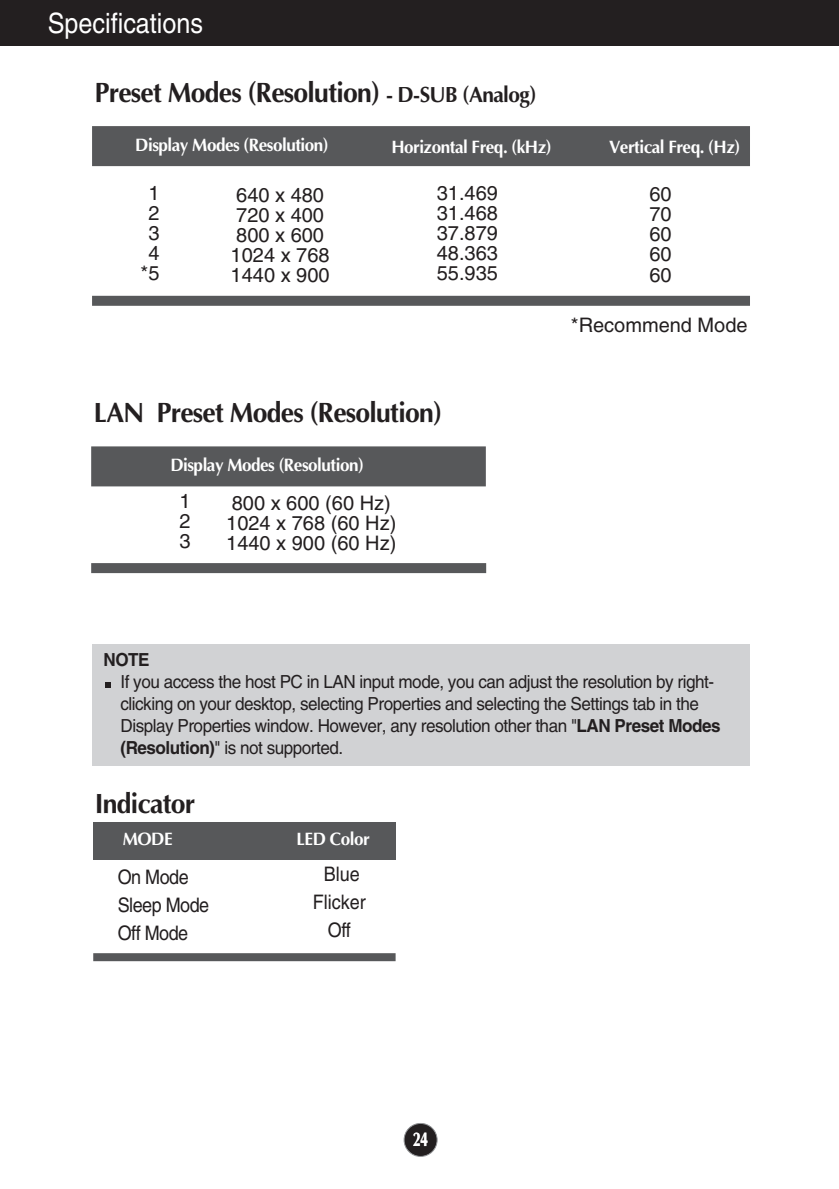
<style>
.page{position:relative;width:839px;height:1189px;background:#fff}
.page>*{position:absolute;margin:0;border:0;box-sizing:border-box;transform-origin:0 0}
.t1{font:700 28px "Optima";letter-spacing:-.03em;color:#231f20;scale:.95 1}
.t2{font:28px "Helvetica";color:#fff;scale:.9 1}
.t3{font:20px/20px "Helvetica";color:#231f20;text-align:justify}
.t4{font:20px/28px "Helvetica";letter-spacing:-.03em;color:#231f20;scale:.9 1}
.t5{font:20px/28px "Helvetica";color:#231f20;text-align:center;scale:.9 1}
.t6{font:700 20px "Optima";color:#fff;scale:.7 1}
.t7{font:18px/22px "Helvetica";letter-spacing:-.03em;color:#231f20;scale:.95 1}
.t8{font:700 18px "Optima";letter-spacing:-.03em;color:#fff;scale:.95 1}
.t9{font:700 18px "Helvetica";color:#231f20;scale:.95 1}
.s1{font-size:22px}
.s2{font-weight:700}
</style>
<div class="page">
<div style="left:404px;top:1123px;width:33px;height:33px;background:#231f20;border-radius:50%"></div>
<div style="left:403px;top:1123px;width:34px;height:34px;border:2px solid #939598;border-radius:50%"></div>
<div style="left:0;top:0;width:839px;height:45px;background:#231f20"></div>
<div style="left:92px;top:126px;width:658px;height:40px;background:#57585a"></div>
<div style="left:92px;top:296px;width:658px;height:10px;background:#57585a"></div>
<div style="left:93px;top:822px;width:302px;height:37px;background:#57585a"></div>
<div style="left:93px;top:953px;width:302px;height:8px;background:#57585a"></div>
<div style="left:91px;top:446px;width:395px;height:40px;background:#57585a"></div>
<div style="left:91px;top:563px;width:395px;height:10px;background:#57585a"></div>
<div style="left:92px;top:644px;width:657px;height:121px;background:#d1d2d4"></div>
<svg style="left:105px;top:682px;width:6px;height:5px"></svg>
<h1 class="t2" style="left:48px;top:13px;width:174px">Specifications</h1>
<h1 class="t1" style="left:95px;top:81px;width:466px">Preset Modes (Resolution) <span class="s1">- D-SUB (Analog)</span></h1>
<p class="t8" style="left:135px;top:137px;width:205px">Display Modes (Resolution)</p>
<p class="t8" style="left:391px;top:139px;width:170px">Horizontal Freq. (kHz)</p>
<p class="t8" style="left:609px;top:139px;width:139px">Vertical Freq. (Hz)</p>
<p class="t3" style="left:140px;top:185px;width:20px;text-align:center">1<br>2<br>3<br>4 *5</p>
<p class="t3" style="left:437px;top:185px;width:63px">31.469<br>31.468<br>37.879<br>48.363<br>55.935</p>
<p class="t3" style="left:649px;top:186px;width:24px">60<br>70<br>60<br>60<br>60</p>
<p class="t3" style="left:231px;top:187px;width:100px;text-align:left">640 x 480<br>720 x 400<br>800 x 600<br>1024 x 768<br>1440 x 900</p>
<h1 class="t1" style="left:94px;top:401px;width:368px">LAN Preset Modes (Resolution)</h1>
<p class="t8" style="left:170px;top:458px;width:205px">Display Modes (Resolution)</p>
<p class="t3" style="left:179px;top:493px;width:13px">1<br>2<br>3</p>
<p class="t3" style="left:226px;top:495px;width:172px;text-align:left">800 x 600 (60 Hz)<br>1024 x 768 (60 Hz)<br>1440 x 900 (60 Hz)</p>
<p class="t3" style="left:571px;top:317px;width:178px">*Recommend Mode</p>
<p class="t9" style="left:103px;top:652px;width:50px">NOTE</p>
<p class="t7" style="left:120px;top:672px;width:633px">If you access the host PC in LAN input mode, you can adjust the resolution by right&shy;clicking on your desktop, selecting Properties and selecting the Settings tab in the Display Properties window. However, any resolution other than "<span class="s2">LAN Preset Modes (Resolution)</span>" is not supported.</p>
<h1 class="t1" style="left:95px;top:791px;width:107px">Indicator</h1>
<p class="t8" style="left:123px;top:832px;width:54px">MODE</p>
<p class="t8" style="left:296px;top:831px;width:79px">LED Color</p>
<p class="t4" style="left:118px;top:865px;width:103px">On Mode<br>Sleep Mode<br>Off Mode</p>
<p class="t5" style="left:313px;top:861px;width:60px">Blue<br>Flicker<br>Off</p>
<p class="t6" style="left:413px;top:1131px;width:23px">24</p>
</div>
